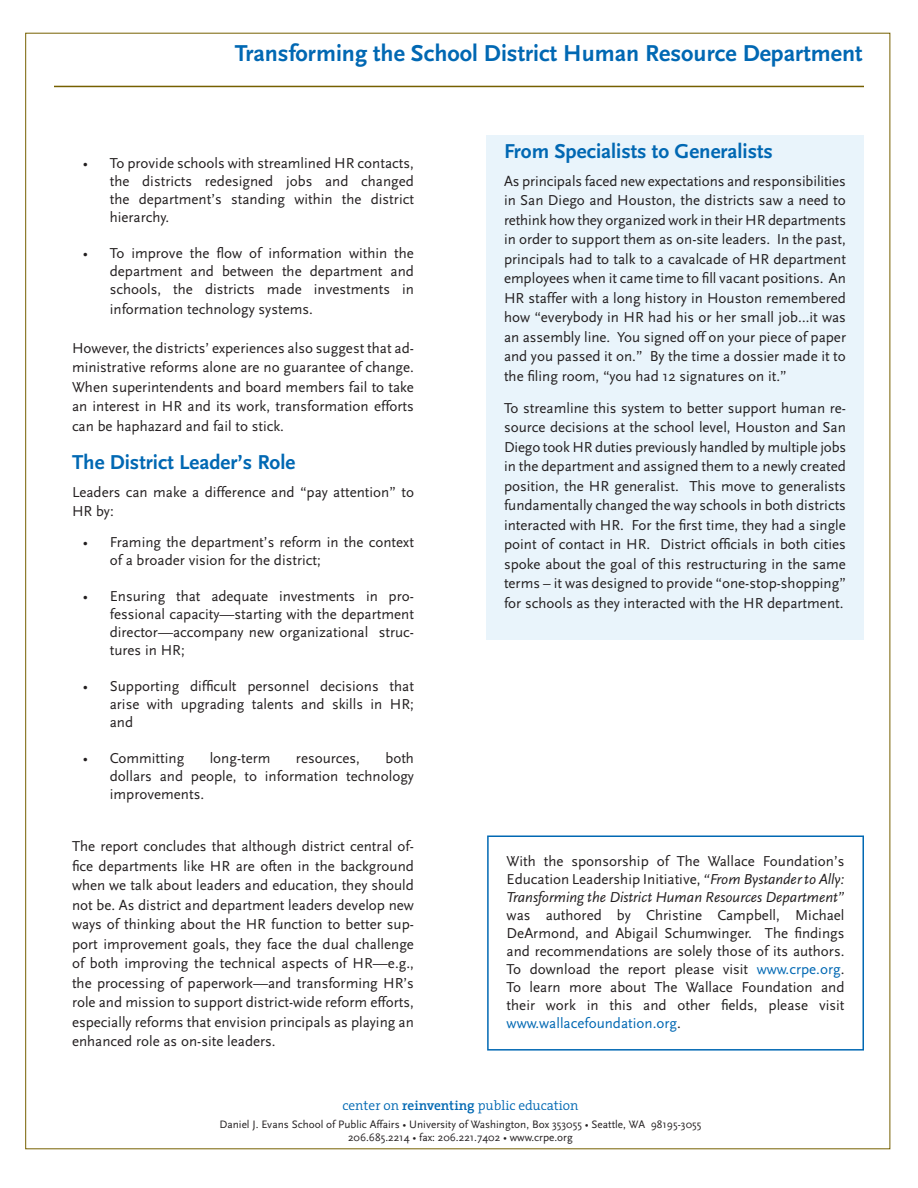
<style>
.page{position:relative;width:918px;height:1188px;background:#fff}
.page>*{position:absolute;margin:0;border:0;box-sizing:border-box;transform-origin:0 0}
.t1{font:700 24px "Scala Sans";color:#0168b3}
.t2{font:700 21px "Scala Sans";color:#0168b3}
.t3{font:15px/19.5px "Scala Sans";color:#231f20;text-align:justify}
.t4{font:300 13.5px "The Serif";color:#0168b3}
.t5{font:11.25px/13.5px "Scala Sans";color:#231f20;text-align:center}
.s1{font-style:italic}
.s2{color:#0168b3}
.s3{font-weight:600}
</style>
<div class="page">
<hr style="left:54px;top:86px;width:810px;height:1px;background:#766000">
<div style="left:487px;top:836px;width:377px;height:215px;border:2px solid #0168b3"></div>
<div style="left:486px;top:135px;width:378px;height:505px;background:#e9f4fb"></div>
<h1 class="t1" style="left:235px;top:41px;width:629px">Transforming the School District Human Resource Department</h1>
<p class="t3" style="left:110px;top:155px;width:306px;line-height:18px;text-indent:-27px">• To provide schools with streamlined HR contacts, the districts redesigned jobs and changed the department’s standing within the district hierarchy.</p>
<p class="t3" style="left:110px;top:245px;width:306px;line-height:18px;text-indent:-27px">• To improve the flow of information within the department and between the department and schools, the districts made investments in</p>
<p class="t3" style="left:110px;top:299px;width:205px">information technology systems.</p>
<p class="t3" style="left:72px;top:338px;width:344px">However, the districts’ experiences also suggest that ad&shy;ministrative reforms alone are no guarantee of change.<br>When superintendents and board members fail to take an interest in HR and its work, transformation efforts can be haphazard and fail to stick.</p>
<h2 class="t2" style="left:72px;top:451px;width:225px">The District Leader’s Role</h2>
<p class="t3" style="left:72px;top:482px;width:343px">Leaders can make a difference and “pay attention” to<br>HR by:</p>
<p class="t3" style="left:110px;top:533px;width:306px;line-height:18px;text-indent:-27px">• Framing the department’s reform in the context of a broader vision for the district;</p>
<p class="t3" style="left:110px;top:587px;width:306px;line-height:18px;text-indent:-27px">• Ensuring that adequate investments in pro&shy;fessional capacity—starting with the department director—accompany new organizational struc&shy;tures in HR;</p>
<p class="t3" style="left:110px;top:677px;width:306px;line-height:18px;text-indent:-27px">• Supporting difficult personnel decisions that arise with upgrading talents and skills in HR; and</p>
<p class="t3" style="left:83px;top:749px;width:103px">• Committing</p>
<p class="t3" style="left:210px;top:749px;width:62px">long-term</p>
<p class="t3" style="left:296px;top:749px;width:66px">resources,</p>
<p class="t3" style="left:110px;top:749px;width:306px;line-height:18px;text-indent:276px">both dollars and people, to information technology improvements.</p>
<p class="t3" style="left:72px;top:837px;width:344px">The report concludes that although district central of&shy;fice departments like HR are often in the background when we talk about leaders and education, they should not be. As district and department leaders develop new ways of thinking about the HR function to better sup&shy;port improvement goals, they face the dual challenge of both improving the technical aspects of HR—e.g., the processing of paperwork—and transforming HR’s role and mission to support district-wide reform efforts, especially reforms that envision principals as playing an enhanced role as on-site leaders.</p>
<h2 class="t2" style="left:504px;top:140px;width:271px">From Specialists to Generalists</h2>
<p class="t3" style="left:504px;top:171px;width:344px">As principals faced new expectations and responsibilities in San Diego and Houston, the districts saw a need to rethink how they organized work in their HR departments in order to support them as on-site leaders. In the past, principals had to talk to a cavalcade of HR department employees when it came time to fill vacant positions. An HR staffer with a long history in Houston remembered how “everybody in HR had his or her small job…it was an assembly line. You signed off on your piece of paper and you passed it on.” By the time a dossier made it to the filing room, “you had 12 signatures on it.”</p>
<p class="t3" style="left:504px;top:399px;width:344px">To streamline this system to better support human re&shy;source decisions at the school level, Houston and San Diego took HR duties previously handled by multiple jobs in the department and assigned them to a newly created position, the HR generalist. This move to generalists fundamentally changed the way schools in both districts interacted with HR. For the first time, they had a single point of contact in HR. District officials in both cities spoke about the goal of this restructuring in the same terms – it was designed to provide “one-stop-shopping” for schools as they interacted with the HR department.</p>
<p class="t3" style="left:507px;top:853px;width:339px;line-height:18px">With the sponsorship of The Wallace Foundation’s Education Leadership Initiative, <span class="s1">“From Bystander to Ally:<br>Transforming the District Human Resources Department”</span></p>
<p class="t3" style="left:507px;top:907px;width:339px;line-height:18px">was authored by Christine Campbell, Michael DeArmond, and Abigail Schumwinger. The findings and recommendations are solely those of its authors.<br>To download the report please visit <span class="s2">www.crpe.org</span>.<br>To learn more about The Wallace Foundation and their work in this and other fields, please visit <span class="s2">www.wallacefoundation.org</span>.</p>
<p class="t4" style="left:342px;top:1094px;width:237px">center on <span class="s3">reinventing</span> public education</p>
<p class="t5" style="left:219px;top:1117px;width:483px">Daniel J. Evans School of Public Affairs • University of Washington, Box 353055 • Seattle, WA 98195-3055<br>206.685.2214 • fax: 206.221.7402 • www.crpe.org</p>
</div>
